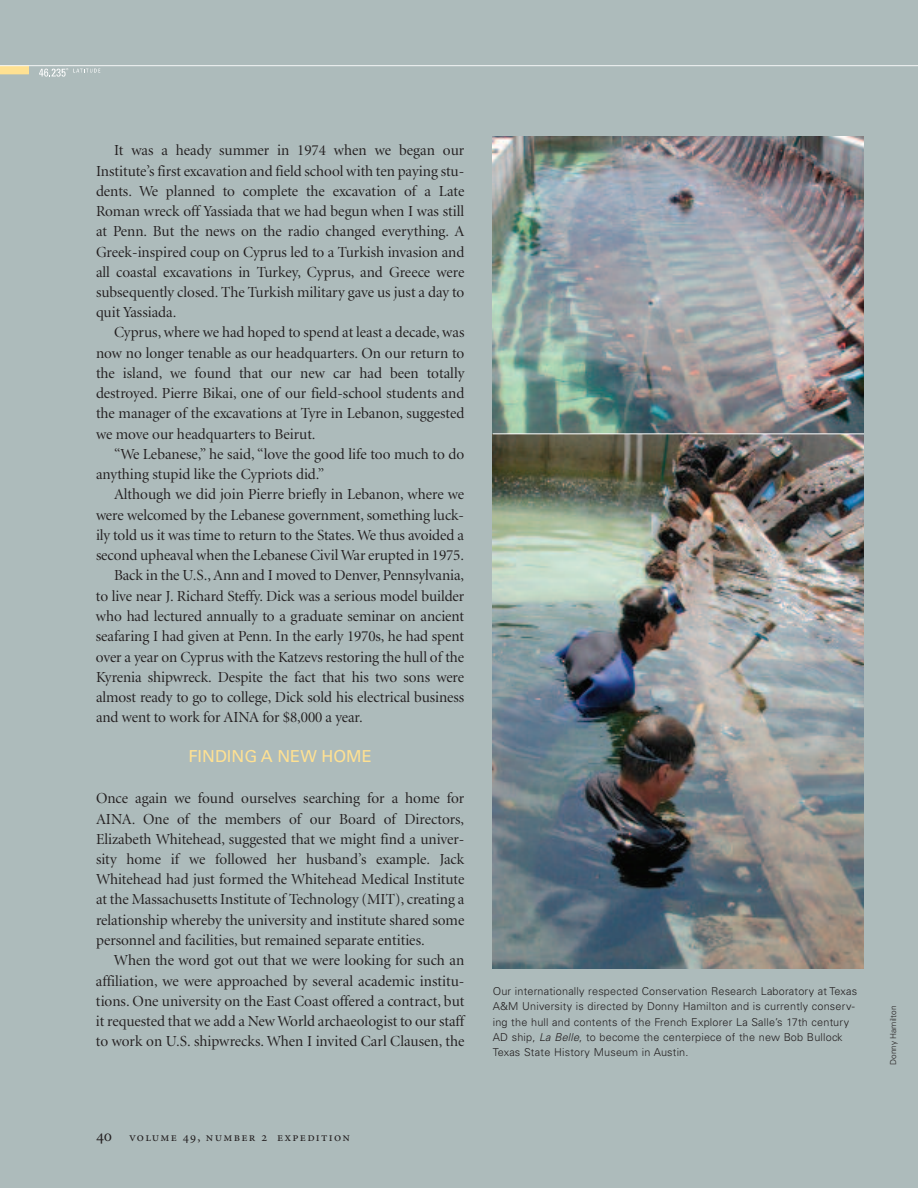
<style>
.page{position:relative;width:918px;height:1188px;background:#adbbbb}
.page>*{position:absolute;margin:0;border:0;box-sizing:border-box;transform-origin:0 0}
.t1{font:16.5px "Univers";color:#ffe192}
.t2{font:15.3px/20.2px "Minion Display";letter-spacing:-.005em;color:#231f20;text-align:justify}
.t3{font:12.75px "Minion Regular SC";letter-spacing:.1em;color:#231f20}
.t4{font:300 10.8px/15.3px "Univers";letter-spacing:.015em;color:#231f20}
.t5{font:300 8.25px "Univers";color:#231f20}
.s1{font-style:italic}
.s2{font-size:16.5px}
</style>
<div class="page">
<img style="left:493px;top:136px;width:371px;height:833px">
<svg style="left:39px;top:68px;width:61px;height:9px"></svg>
<svg style="left:0;top:66px;width:29px;height:8px"></svg>
<hr style="left:0;top:65px;width:918px;height:1px;background:#fff">
<hr style="left:493px;top:433px;width:371px;height:1px;background:#fff">
<p class="t2" style="left:96px;top:141px;width:370px;text-indent:18px">It was a heady summer in 1974 when we began our Institute’s first excavation and field school with ten paying stu&shy;dents. We planned to complete the excavation of a Late Roman wreck off Yassiada that we had begun when I was still at Penn. But the news on the radio changed everything. A Greek-inspired coup on Cyprus led to a Turkish invasion and all coastal excavations in Turkey, Cyprus, and Greece were subsequently closed. The Turkish military gave us just a day to quit Yassiada.</p>
<p class="t2" style="left:96px;top:324px;width:370px;text-indent:18px">Cyprus, where we had hoped to spend at least a decade, was now no longer tenable as our headquarters. On our return to the island, we found that our new car had been totally destroyed. Pierre Bikai, one of our field-school students and the manager of the excavations at Tyre in Lebanon, suggested we move our headquarters to Beirut.</p>
<p class="t2" style="left:96px;top:445px;width:370px;text-indent:18px">“We Lebanese,” he said, “love the good life too much to do anything stupid like the Cypriots did.”</p>
<p class="t2" style="left:114px;top:486px;width:352px">Although we did join Pierre briefly in Lebanon, where we</p>
<p class="t2" style="left:96px;top:506px;width:370px">were welcomed by the Lebanese government, something luck-</p>
<p class="t2" style="left:96px;top:526px;width:370px">ily told us it was time to return to the States. We thus avoided a</p>
<p class="t2" style="left:96px;top:546px;width:370px">second upheaval when the Lebanese Civil War erupted in 1975.</p>
<p class="t2" style="left:114px;top:567px;width:352px">Back in the U.S.,Ann and I moved to Denver, Pennsylvania,</p>
<p class="t2" style="left:96px;top:587px;width:370px">to live near J. Richard Steffy. Dick was a serious model builder</p>
<p class="t2" style="left:96px;top:607px;width:370px">who had lectured annually to a graduate seminar on ancient</p>
<p class="t2" style="left:96px;top:627px;width:370px">seafaring I had given at Penn. In the early 1970s, he had spent</p>
<p class="t2" style="left:96px;top:648px;width:370px">over a year on Cyprus with the Katzevs restoring the hull of the</p>
<p class="t2" style="left:96px;top:668px;width:370px">Kyrenia shipwreck. Despite the fact that his two sons were</p>
<p class="t2" style="left:96px;top:688px;width:370px">almost ready to go to college, Dick sold his electrical business</p>
<p class="t2" style="left:96px;top:708px;width:268px">and went to work for AINA for $8,000 a year.</p>
<p class="t1" style="left:188px;top:750px;width:185px">FINDING A NEW HOME</p>
<p class="t2" style="left:96px;top:789px;width:370px">Once again we found ourselves searching for a home for AINA. One of the members of our Board of Directors, Elizabeth Whitehead, suggested that we might find a univer&shy;sity home if we followed her husband’s example. Jack Whitehead had just formed the Whitehead Medical Institute at the Massachusetts Institute of Technology (MIT), creating a relationship whereby the university and institute shared some personnel and facilities, but remained separate entities.</p>
<p class="t2" style="left:96px;top:951px;width:370px;text-indent:18px">When the word got out that we were looking for such an affiliation, we were approached by several academic institu&shy;tions. One university on the East Coast offered a contract, but it requested that we add a New World archaeologist to our staff to work on U.S. shipwrecks. When I invited Carl Clausen, the</p>
<p class="t4" style="left:493px;top:984px;width:366px">Our internationally respected Conservation Research Laboratory at Texas A&amp;M University is directed by Donny Hamilton and is currently conserv&shy;ing the hull and contents of the French Explorer La Salle’s 17th century AD ship, <span class="s1">La Belle</span>, to become the centerpiece of the new Bob Bullock Texas State History Museum in Austin.</p>
<p class="t3" style="left:96px;top:1132px;width:256px"><span class="s2">40</span> volume 49, number 2 expedition</p>
<p class="t5" style="left:890px;top:1065px;width:61px;rotate:-90deg">Donny Hamilton</p>
</div>
